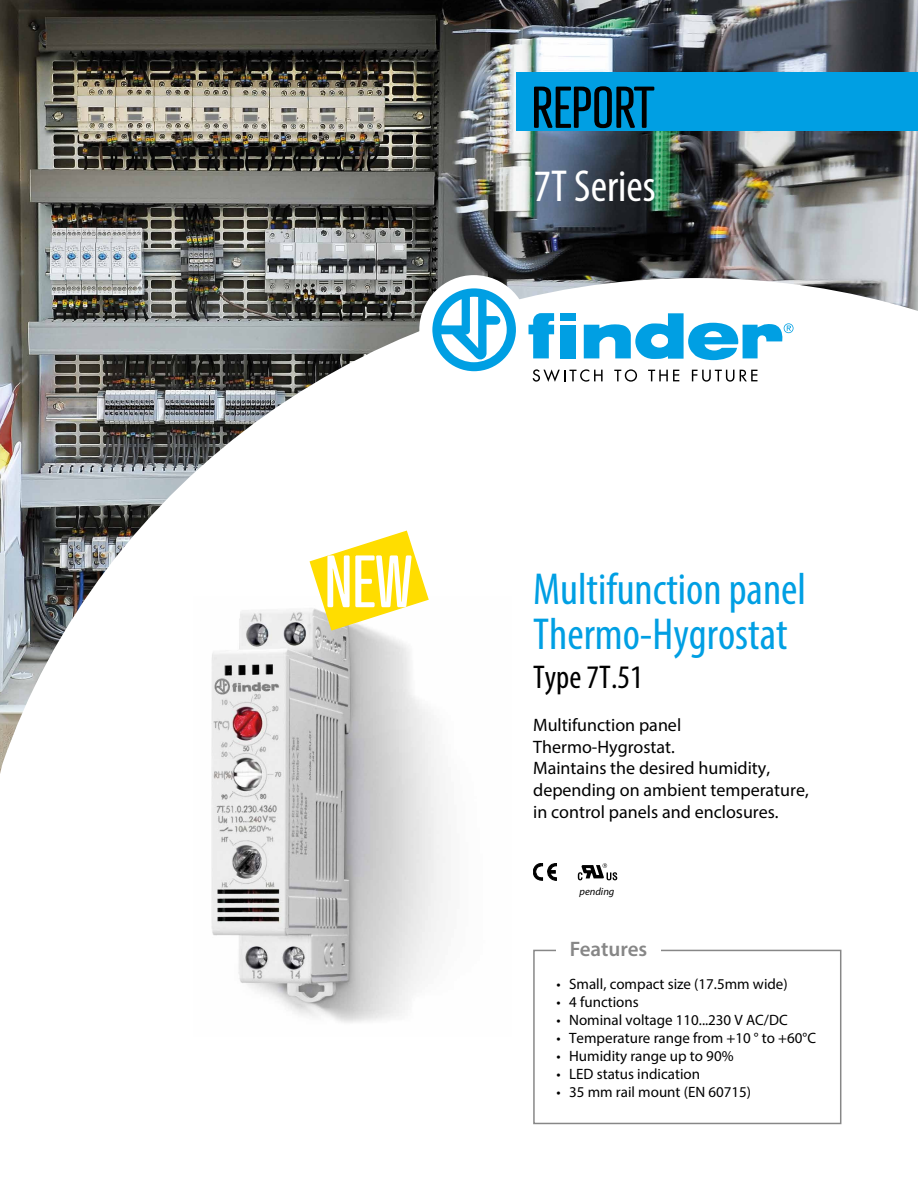
<style>
.page{position:relative;width:918px;height:1188px;background:#fff}
.page>*{position:absolute;margin:0;border:0;box-sizing:border-box;transform-origin:0 0}
.t1{font:57px "Atrament Std";color:#000}
.t2{font:condensed 45px/45px "Myriad Pro";color:#009fe3}
.t3{font:condensed 45px "Myriad Pro";color:#fff}
.t4{font:condensed 33px "Myriad Pro";color:#000}
.t5{font:600 21px "Myriad Pro";color:#878787}
.t6{font:18px/21.6px "Myriad Pro";color:#000}
.t7{font:15px "Myriad Pro";color:#000}
.t8{font:italic 10.5px "Myriad Pro";color:#000}
</style>
<div class="page">
<img style="left:0;top:0;width:918px;height:774px">
<div style="left:560px;top:313px;width:16px;height:8px;background:#009fe3"></div>
<div style="left:419px;top:275px;width:110px;height:109px;background:#fff;border-radius:50%"></div>
<svg style="left:432px;top:288px;width:84px;height:83px"></svg>
<svg style="left:584px;top:313px;width:210px;height:47px"></svg>
<svg style="left:529px;top:313px;width:25px;height:45px"></svg>
<div style="left:560px;top:325px;width:16px;height:33px;background:#009fe3"></div>
<svg style="left:533px;top:369px;width:70px;height:13px"></svg>
<svg style="left:614px;top:369px;width:23px;height:13px"></svg>
<svg style="left:648px;top:370px;width:31px;height:11px"></svg>
<svg style="left:692px;top:370px;width:42px;height:12px"></svg>
<svg style="left:740px;top:370px;width:17px;height:11px"></svg>
<div style="left:517px;top:72px;width:401px;height:58px;background:#009fe3"></div>
<img style="left:193px;top:596px;width:319px;height:427px">
<div style="left:533px;top:950px;width:308px;height:174px;border:2px solid #878787"></div>
<div style="left:556px;top:940px;width:105px;height:16px;background:#fff"></div>
<svg style="left:533px;top:863px;width:24px;height:17px"></svg>
<svg style="left:578px;top:863px;width:39px;height:17px"></svg>
<svg style="left:309px;top:530px;width:121px;height:102px"></svg>
<h1 class="t1" style="left:532px;top:71px;width:124px">REPORT</h1>
<h2 class="t3" style="left:534px;top:159px;width:123px">7T Series</h2>
<h2 class="t2" style="left:533px;top:566px;width:274px">Multifunction panel<br>Thermo-Hygrostat</h2>
<h3 class="t4" style="left:533px;top:657px;width:111px">Type 7T.51</h3>
<p class="t6" style="left:533px;top:714px;width:277px">Multifunction panel<br>Thermo-Hygrostat.<br>Maintains the desired humidity, depending on ambient temperature, in control panels and enclosures.</p>
<p class="t8" style="left:580px;top:885px;width:36px">pending</p>
<h3 class="t5" style="left:570px;top:936px;width:79px">Features</h3>
<p class="t7" style="left:556px;top:974px;width:233px">• Small, compact size (17.5mm wide)</p>
<p class="t7" style="left:556px;top:992px;width:84px">• 4 functions</p>
<p class="t7" style="left:556px;top:1010px;width:233px">• Nominal voltage 110...230 V AC/DC</p>
<p class="t7" style="left:556px;top:1028px;width:261px">• Temperature range from +10 ° to +60°C</p>
<p class="t7" style="left:556px;top:1046px;width:179px">• Humidity range up to 90%</p>
<p class="t7" style="left:556px;top:1064px;width:145px">• LED status indication</p>
<p class="t7" style="left:556px;top:1082px;width:196px">• 35 mm rail mount (EN 60715)</p>
</div>
